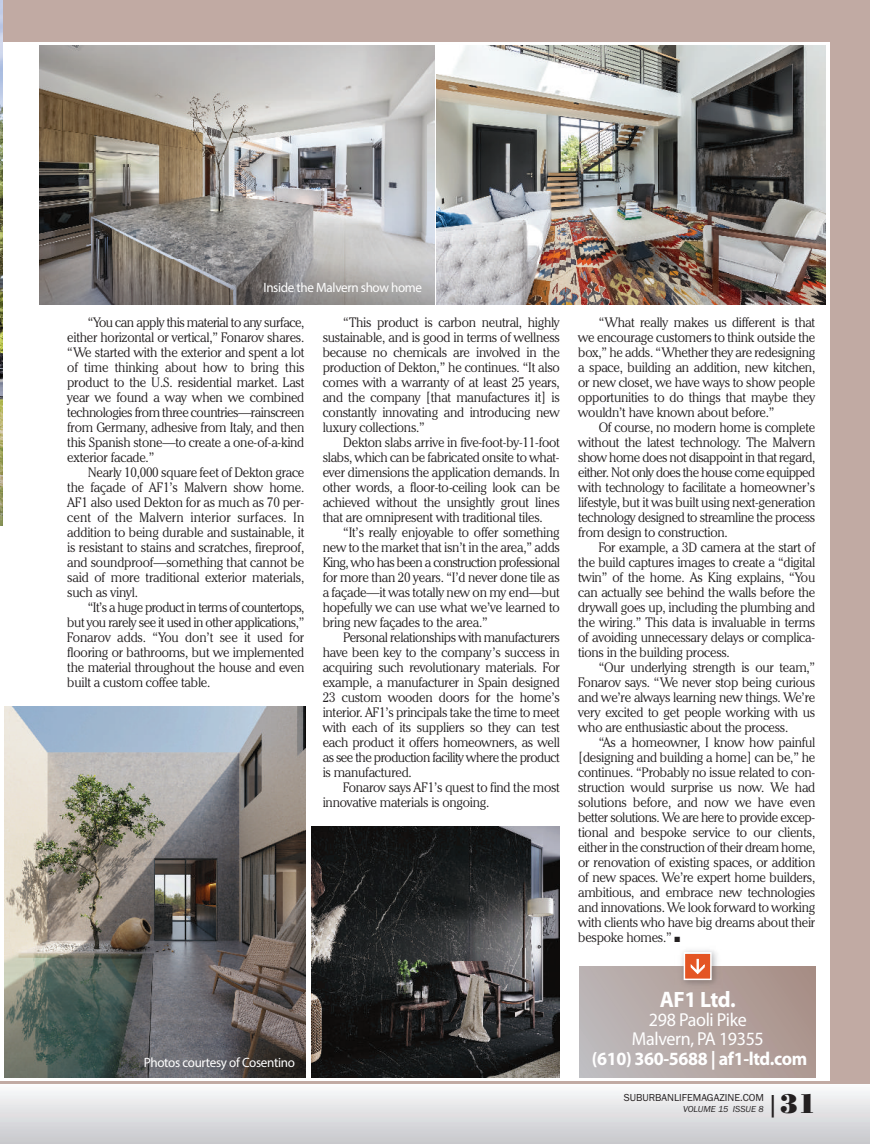
<style>
.page{position:relative;width:870px;height:1144px;background:#fff}
.page>*{position:absolute;margin:0;border:0;box-sizing:border-box;transform-origin:0 0}
.t1{font:27px "Bodoni Poster";color:#231f20}
.t2{font:700 22.5px "Myriad Pro";letter-spacing:-.02em;color:#fff;scale:.96 1}
.t3{font:18.75px/19.4px "Myriad Pro";letter-spacing:-.02em;color:#fff;text-align:center;scale:.96 1}
.t4{font:700 18.75px "Myriad Pro";letter-spacing:-.02em;color:#fff;scale:.96 1}
.t5{font:300 13.5px/15px "Cheltenham IT Cby BT";letter-spacing:-.015em;color:#231f20;text-align:justify}
.t6{font:13.5px "Myriad Pro";letter-spacing:-.025em;color:#fff}
.t7{font:10.5px "Franklin Gothic";color:#231f20}
.t8{font:italic 9px "Franklin Gothic";color:#231f20}
.s1{font-family:"Franklin Gothic"}
</style>
<div class="page">
<div style="left:0;top:0;width:869px;height:1083px;background:#c1aaa3"></div>
<div style="left:0;top:42px;width:829px;height:1038px;background:#fff"></div>
<img style="left:0;top:6px;width:2px;height:365px">
<img style="left:0;top:371px;width:3px;height:155px">
<img style="left:681px;top:950px;width:36px;height:9px">
<div style="left:685px;top:953px;width:25px;height:25px;background:#e45524"></div>
<div style="left:683px;top:952px;width:28px;height:28px;border:2px solid #fff"></div>
<img style="left:437px;top:46px;width:388px;height:258px">
<img style="left:40px;top:46px;width:394px;height:214px">
<img style="left:40px;top:304px;width:394px;height:1px">
<img style="left:434px;top:260px;width:1px;height:44px">
<img style="left:40px;top:260px;width:394px;height:44px">
<img style="left:311px;top:826px;width:248px;height:251px">
<img style="left:4px;top:706px;width:301px;height:371px">
<svg style="left:0;top:0;width:3px;height:6px"></svg>
<svg style="left:0;top:1138px;width:3px;height:6px"></svg>
<svg style="left:866px;top:1138px;width:4px;height:6px"></svg>
<svg style="left:579px;top:959px;width:236px;height:118px;background:#b9a8a4"></svg>
<p class="t6" style="left:263px;top:283px;width:160px">Inside the Malvern show home</p>
<p class="t5" style="left:67px;top:316px;width:238px;text-indent:21px">“You can apply this material to any surface, either horizontal or vertical,” Fonarov shares. “We started with the exterior and spent a lot of time thinking about how to bring this product to the U.S. residential market. Last year we found a way when we combined technologies from three countries—rainscreen from Germany, adhesive from Italy, and then this Spanish stone—to create a one-of-a-kind exterior facade.”</p>
<p class="t5" style="left:67px;top:466px;width:238px;text-indent:21px">Nearly 10,000 square feet of Dekton grace the façade of AF1’s Malvern show home.<br>AF1 also used Dekton for as much as 70 per&shy;cent of the Malvern interior surfaces. In addition to being durable and sustainable, it is resistant to stains and scratches, fireproof, and soundproof—something that cannot be said of more traditional exterior materials, such as vinyl.</p>
<p class="t5" style="left:67px;top:601px;width:238px;text-indent:21px">“It’s a huge product in terms of countertops, but you rarely see it used in other applications,” Fonarov adds. “You don’t see it used for flooring or bathrooms, but we implemented the material throughout the house and even built a custom coffee table.</p>
<p class="t5" style="left:323px;top:316px;width:238px;text-indent:21px">“This product is carbon neutral, highly sustainable, and is good in terms of wellness because no chemicals are involved in the production of Dekton,” he continues. “It also comes with a warranty of at least 25 years, and the company [that manufactures it] is constantly innovating and introducing new luxury collections.”</p>
<p class="t5" style="left:323px;top:436px;width:238px;text-indent:21px">Dekton slabs arrive in five-foot-by-11-foot slabs, which can be fabricated onsite to what&shy;ever dimensions the application demands. In other words, a floor-to-ceiling look can be achieved without the unsightly grout lines that are omnipresent with traditional tiles.</p>
<p class="t5" style="left:323px;top:526px;width:238px;text-indent:21px">“It’s really enjoyable to offer something new to the market that isn’t in the area,” adds King, who has been a construction professional for more than 20 years. “I’d never done tile as a façade—it was totally new on my end—but hopefully we can use what we’ve learned to bring new façades to the area.”</p>
<p class="t5" style="left:323px;top:631px;width:238px;text-indent:21px">Personal relationships with manufacturers have been key to the company’s success in acquiring such revolutionary materials. For example, a manufacturer in Spain designed 23 custom wooden doors for the home’s interior. AF1’s principals take the time to meet with each of its suppliers so they can test each product it offers homeowners, as well as see the production facility where the product is manufactured.</p>
<p class="t5" style="left:323px;top:781px;width:238px;text-indent:21px">Fonarov says AF1’s quest to find the most innovative materials is ongoing.</p>
<p class="t5" style="left:578px;top:316px;width:238px;text-indent:21px">“What really makes us different is that we encourage customers to think outside the box,” he adds. “Whether they are redesigning a space, building an addition, new kitchen, or new closet, we have ways to show people opportunities to do things that maybe they wouldn’t have known about before.”</p>
<p class="t5" style="left:578px;top:421px;width:238px;text-indent:21px">Of course, no modern home is complete without the latest technology. The Malvern show home does not disappoint in that regard, either. Not only does the house come equipped with technology to facilitate a homeowner’s lifestyle, but it was built using next-generation technology designed to streamline the process from design to construction.</p>
<p class="t5" style="left:578px;top:541px;width:238px;text-indent:21px">For example, a 3D camera at the start of the build captures images to create a “digital twin” of the home. As King explains, “You can actually see behind the walls before the drywall goes up, including the plumbing and the wiring.” This data is invaluable in terms of avoiding unnecessary delays or complica&shy;tions in the building process.</p>
<p class="t5" style="left:578px;top:661px;width:238px;text-indent:21px">“Our underlying strength is our team,” Fonarov says. “We never stop being curious and we’re always learning new things. We’re very excited to get people working with us who are enthusiastic about the process.</p>
<p class="t5" style="left:578px;top:736px;width:238px;text-indent:21px">“As a homeowner, I know how painful [designing and building a home] can be,” he continues. “Probably no issue related to con&shy;struction would surprise us now. We had solutions before, and now we have even better solutions. We are here to provide excep&shy;tional and bespoke service to our clients, either in the construction of their dream home, or renovation of existing spaces, or addition of new spaces. We’re expert home builders, ambitious, and embrace new technologies and innovations. We look forward to working with clients who have big dreams about their bespoke homes.” ■</p>
<p class="t6" style="left:144px;top:1057px;width:152px">Photos courtesy of Cosentino</p>
<h2 class="t2" style="left:659px;top:991px;width:81px">AF1 Ltd.</h2>
<h3 class="t3" style="left:631px;top:1011px;width:139px">298 Paoli Pike<br>Malvern, PA 19355</h3>
<h3 class="t4" style="left:591px;top:1051px;width:226px">(610) 360-5688 | af1-ltd.com</h3>
<p class="t7" style="left:623px;top:1091px;width:142px">SUBURBANLIFEMAGAZINE.COM</p>
<p class="t8" style="left:683px;top:1103px;width:82px">VOLUME 15 ISSUE 8</p>
<h1 class="t1" style="left:766px;top:1087px;width:51px"><span class="s1">|</span>31</h1>
</div>
